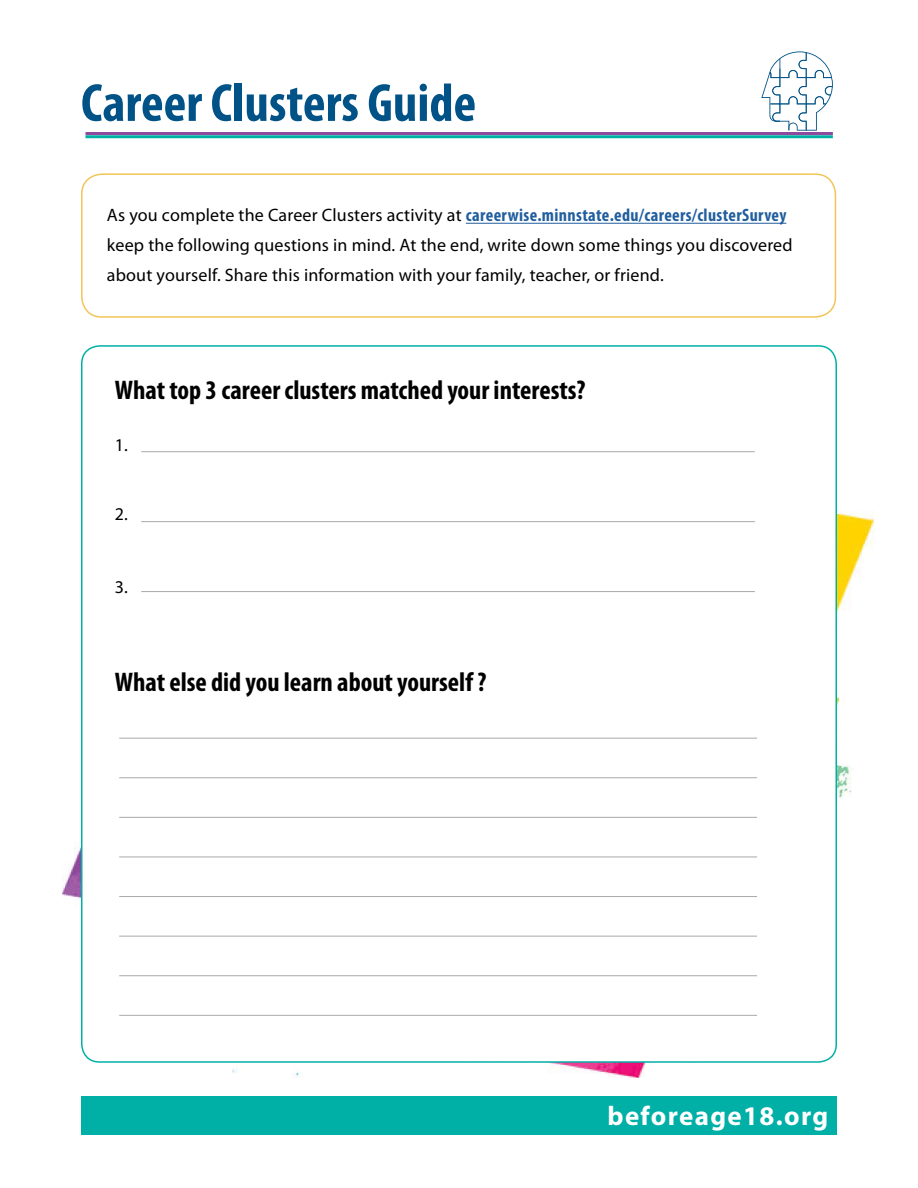
<style>
.page{position:relative;width:918px;height:1188px;background:#fff}
.page>*{position:absolute;margin:0;border:0;box-sizing:border-box;transform-origin:0 0}
.t1{font:700 condensed 54px "Myriad Pro";color:#005287}
.t2{font:700 condensed 27px "Myriad Pro";color:#000}
.Website{font:700 27px "Myriad Pro";letter-spacing:.05em;color:#fff}
.t3{font:18px/30px "Myriad Pro";letter-spacing:.01em;color:#000}
.s1{font-weight:700;font-stretch:condensed;color:#215e9e}
</style>
<div class="page">
<img style="left:63px;top:346px;width:810px;height:732px">
<hr style="left:86px;top:132px;width:747px;height:3px;background:#8e4a9c">
<hr style="left:86px;top:135px;width:747px;height:3px;background:#00b0a7">
<div style="left:82px;top:346px;width:754px;height:716px;background:#fff;border-radius:18px"></div>
<div style="left:81px;top:173px;width:755px;height:145px;border:2px solid #f2c558;border-radius:20px"></div>
<hr style="left:466px;top:223px;width:320px;height:1px;background:#215e9e">
<div style="left:81px;top:1096px;width:756px;height:39px;background:#00b0a7"></div>
<hr style="left:141px;top:451px;width:614px;height:1px;background:#a7a9ac">
<hr style="left:141px;top:521px;width:614px;height:1px;background:#a7a9ac">
<hr style="left:141px;top:591px;width:614px;height:1px;background:#a7a9ac">
<svg style="left:761px;top:51px;width:72px;height:80px"></svg>
<hr style="left:119px;top:738px;width:638px;height:1px;background:#a7a9ac">
<hr style="left:119px;top:777px;width:638px;height:1px;background:#a7a9ac">
<hr style="left:119px;top:817px;width:638px;height:1px;background:#a7a9ac">
<hr style="left:119px;top:857px;width:638px;height:1px;background:#a7a9ac">
<hr style="left:119px;top:896px;width:638px;height:1px;background:#a7a9ac">
<hr style="left:119px;top:936px;width:638px;height:1px;background:#a7a9ac">
<hr style="left:119px;top:975px;width:638px;height:1px;background:#a7a9ac">
<hr style="left:119px;top:1015px;width:638px;height:1px;background:#a7a9ac">
<h1 class="t1" style="left:81px;top:69px;width:397px">Career Clusters Guide</h1>
<p class="t3" style="left:107px;top:200px;width:687px">As you complete the Career Clusters activity at <span class="s1">careerwise.minnstate.edu/careers/clusterSurvey </span>keep the following questions in mind. At the end, write down some things you discovered about yourself. Share this information with your family, teacher, or friend.</p>
<h2 class="t2" style="left:115px;top:373px;width:472px">What top 3 career clusters matched your interests?</h2>
<p class="t3" style="left:115px;top:430px;width:15px">1.</p>
<p class="t3" style="left:115px;top:498px;width:15px">2.</p>
<p class="t3" style="left:115px;top:572px;width:15px">3.</p>
<h2 class="t2" style="left:115px;top:665px;width:373px">What else did you learn about yourself ?</h2>
<p class="Website" style="left:607px;top:1098px;width:222px">beforeage18.org</p>
</div>
